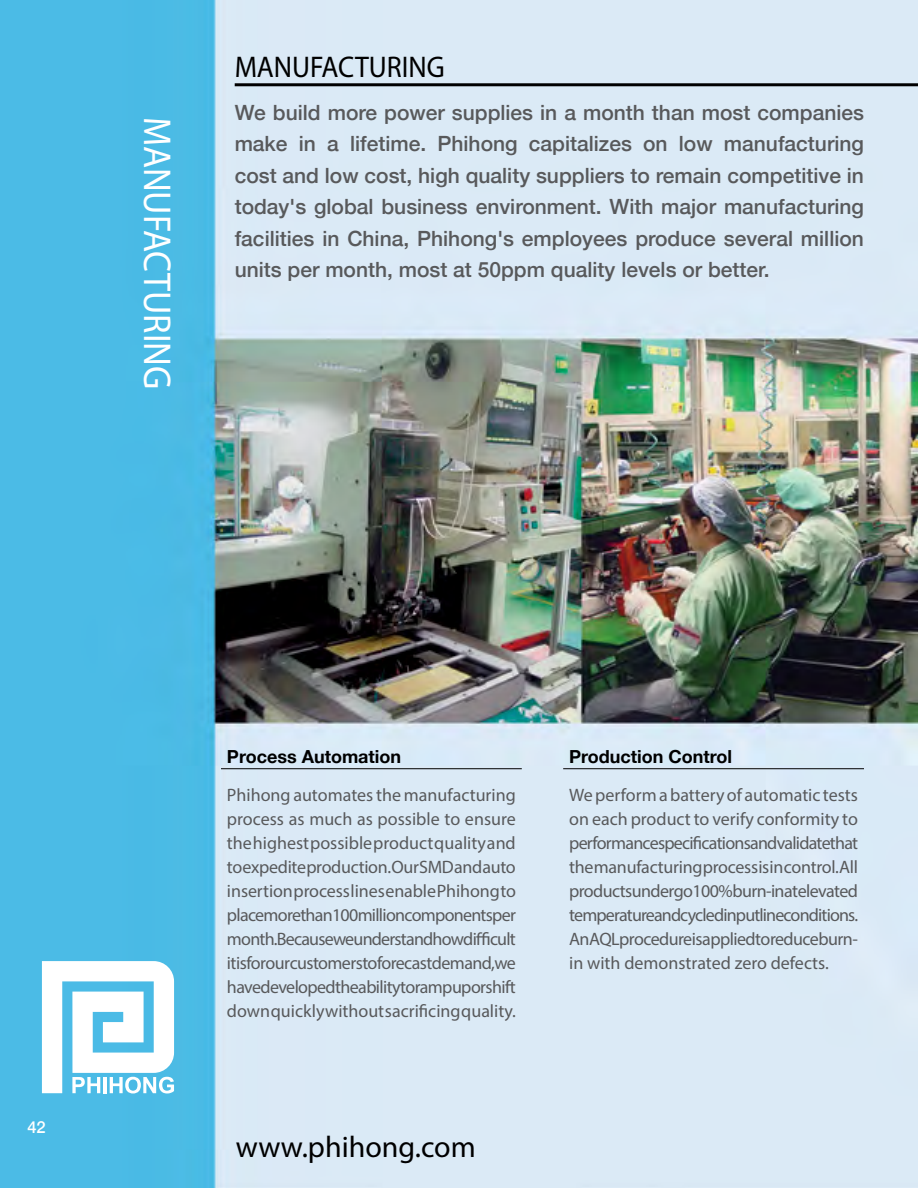
<style>
.page{position:relative;width:918px;height:1188px;background:#fff}
.page>*{position:absolute;margin:0;border:0;box-sizing:border-box;transform-origin:0 0}
.t1{font:39px "Myriad Pro";color:#fff;scale:.92 1}
.t2{font:30px "Myriad Pro";color:#000}
.t3{font:30px "Myriad Pro";color:#000;scale:.93 1}
.t4{font:500 21px/31.5px "Helvetica Neue";color:#58595b;text-align:justify}
.t5{font:18px/24px "Myriad Pro";color:#58595b}
.t6{font:500 16.5px "Helvetica Neue";color:#fff}
.s1{font-family:"Helvetica Neue";font-weight:700;color:#000}
</style>
<div class="page">
<img style="left:0;top:0;width:918px;height:1188px">
<svg style="left:42px;top:961px;width:132px;height:133px"></svg>
<hr style="left:235px;top:83px;width:683px;height:3px;background:#000">
<hr style="left:221px;top:768px;width:301px;height:1px;background:#000">
<hr style="left:563px;top:768px;width:301px;height:1px;background:#000">
<p class="t1" style="left:181px;top:117px;width:298px;rotate:90deg">MANUFACTURING</p>
<p class="t3" style="left:235px;top:48px;width:227px">MANUFACTURING</p>
<p class="t4" style="left:235px;top:95px;width:631px">We build more power supplies in a month than most companies make in a lifetime. Phihong capitalizes on low manufacturing cost and low cost, high quality suppliers to remain competitive in today's global business environment. With major manufacturing facilities in China, Phihong's employees produce several million units per month, most at 50ppm quality levels or better.</p>
<p class="t6" style="left:27px;top:1114px;width:20px">42</p>
<p class="t5" style="left:227px;top:737px;width:290px;line-height:38.2px"><span class="s1">Process Automation<br></span>Phihong automates the manufacturing</p>
<p class="t5" style="left:227px;top:807px;width:291px;text-align:justify">process as much as possible to ensure the highest possible product quality and to expedite production. Our SMD and auto insertion process lines enable Phihong to place more than 100 million components per month. Because we understand how difficult it is for our customers to forecast demand, we have developed the ability to ramp up or shift down quickly without sacrificing quality.</p>
<p class="t2" style="left:236px;top:1128px;width:241px">www.phihong.com</p>
<p class="t5" style="left:569px;top:737px;width:290px;line-height:38.2px"><span class="s1">Production Control<br></span>We perform a battery of automatic tests</p>
<p class="t5" style="left:569px;top:807px;width:291px;text-align:justify">on each product to verify conformity to performance specifications and validate that the manufacturing process is in control. All products undergo 100% burn-in at elevated temperature and cycled input line conditions.<br>An AQL procedure is applied to reduce burn&shy;in with demonstrated zero defects.</p>
</div>
